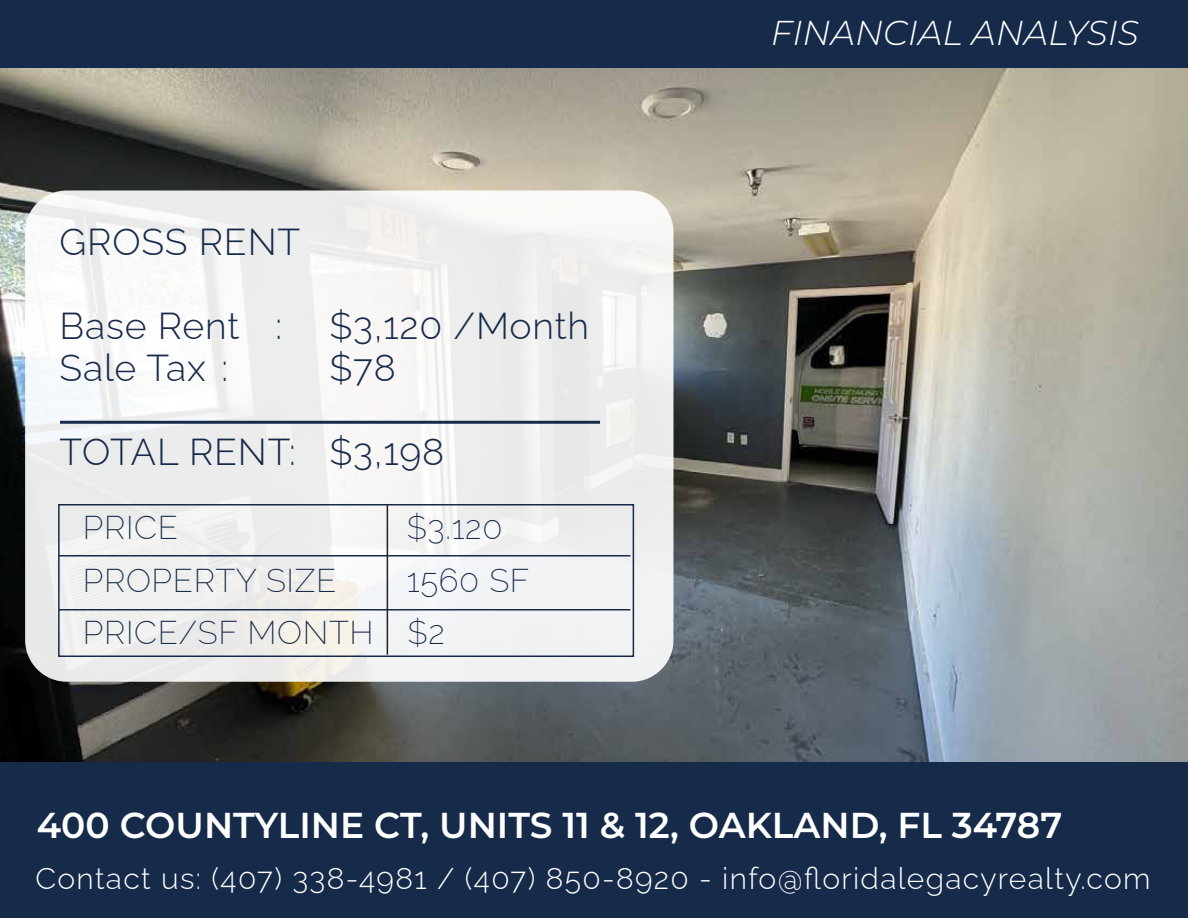
<style>
.page{position:relative;width:1188px;height:918px;background:#fff}
.page>*{position:absolute;margin:0;border:0;box-sizing:border-box;transform-origin:0 0}
.t1{font:37.5px "Raleway Thin 300";letter-spacing:.02em;color:#162a4a}
.t2{font:600 36px "Montserrat";color:#fff}
.t3{font:italic 300 34.5px "Montserrat";color:#fff}
.t4{font:33px/52.5px "Raleway Thin 200";letter-spacing:.02em;color:#162a4a}
.t5{font:30px "Raleway Thin 300";letter-spacing:.045em;color:#fff}
</style>
<div class="page">
<img style="left:0;top:67px;width:1188px;height:696px">
<div style="left:0;top:0;width:1188px;height:67px;background:#162a4a"></div>
<div style="left:25px;top:190px;width:649px;height:492px;background:#f0f1f0;border-radius:42px"></div>
<hr style="left:60px;top:421px;width:540px;height:3px;background:#162a4a">
<div style="left:58px;top:504px;width:576px;height:153px;border:2px solid #162a4a"></div>
<hr style="left:59px;top:555px;width:571px;height:2px;background:#162a4a">
<hr style="left:59px;top:609px;width:571px;height:2px;background:#162a4a">
<hr style="left:387px;top:505px;width:1px;height:150px;background:#231f20">
<div style="left:0;top:763px;width:1188px;height:155px;background:#162a4a"></div>
<p class="t1" style="left:60px;top:212px;width:242px">GROSS RENT</p>
<p class="t1" style="left:60px;top:296px;width:224px">Base Rent :</p>
<p class="t1" style="left:330px;top:296px;width:261px">$3,120 /Month</p>
<p class="t1" style="left:60px;top:338px;width:170px">Sale Tax :</p>
<p class="t1" style="left:330px;top:338px;width:68px">$78</p>
<p class="t1" style="left:60px;top:422px;width:386px">TOTAL RENT: $3,198</p>
<p class="t4" style="left:83px;top:498px;width:97px">PRICE</p>
<p class="t4" style="left:407px;top:498px;width:97px">$3.120</p>
<p class="t4" style="left:83px;top:550px;width:255px">PROPERTY SIZE</p>
<p class="t4" style="left:83px;top:550px;width:448px;text-indent:324px">1560 SF<br>PRICE/SF MONTH $2</p>
<p class="t3" style="left:771px;top:10px;width:370px">FINANCIAL ANALYSIS</p>
<p class="t2" style="left:37px;top:801px;width:1027px">400 COUNTYLINE CT, UNITS 11 &amp; 12, OAKLAND, FL 34787</p>
<p class="t5" style="left:35px;top:855px;width:1117px">Contact us: (407) 338-4981 / (407) 850-8920 - info@floridalegacyrealty.com</p>
</div>
